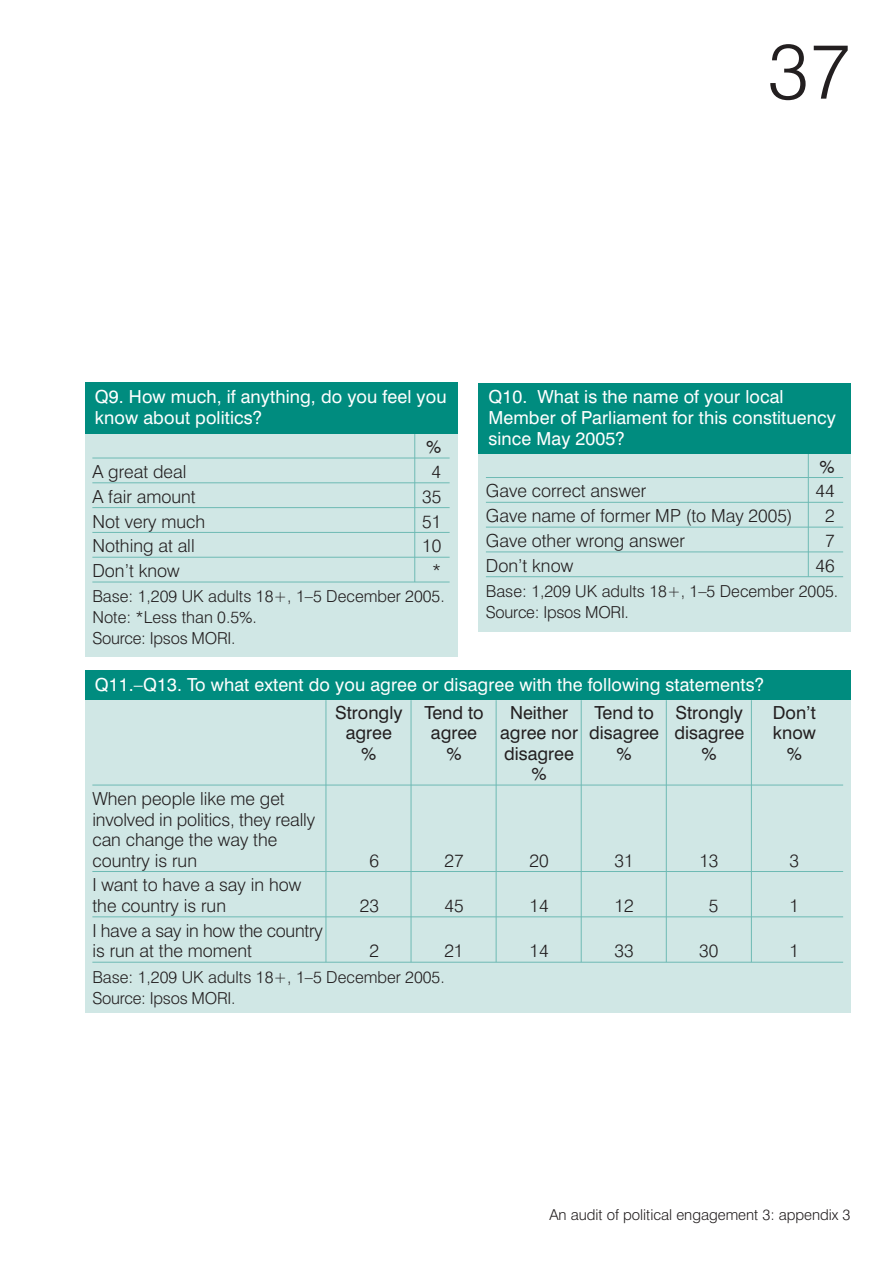
<style>
.page{position:relative;width:893px;height:1263px;background:#fff}
.page>*{position:absolute;margin:0;border:0;box-sizing:border-box;transform-origin:0 0}
.t1{font:300 78px "Swiss 721 BT";color:#231f20}
.t2{font:300 18px/20.5px "Swiss 721 BT";color:#231f20}
.t3{font:18px/21px "Swiss 721 BT";letter-spacing:.005em;color:#fff}
.t4{font:18px "Swiss 721 BT";color:#231f20}
.t5{font:300 16.5px/21px "Swiss 721 BT";color:#231f20}
.t6{font:300 15px "Swiss 721 BT";color:#231f20}
</style>
<div class="page">
<div style="left:85px;top:428px;width:372px;height:229px;background:#d0e7e5"></div>
<hr style="left:92px;top:458px;width:357px;height:1px;background:#6ebab4">
<hr style="left:92px;top:483px;width:357px;height:1px;background:#6ebab4">
<hr style="left:92px;top:507px;width:357px;height:1px;background:#6ebab4">
<hr style="left:92px;top:532px;width:357px;height:1px;background:#6ebab4">
<hr style="left:92px;top:557px;width:357px;height:1px;background:#6ebab4">
<hr style="left:92px;top:582px;width:357px;height:1px;background:#6ebab4">
<hr style="left:414px;top:430px;width:1px;height:152px;background:#6ebab4">
<div style="left:85px;top:383px;width:372px;height:51px;background:#008c7f"></div>
<div style="left:478px;top:448px;width:372px;height:184px;background:#d0e7e5"></div>
<hr style="left:486px;top:477px;width:357px;height:1px;background:#6ebab4">
<hr style="left:486px;top:502px;width:357px;height:1px;background:#6ebab4">
<hr style="left:486px;top:527px;width:357px;height:1px;background:#6ebab4">
<hr style="left:486px;top:552px;width:357px;height:1px;background:#6ebab4">
<hr style="left:486px;top:576px;width:357px;height:1px;background:#6ebab4">
<hr style="left:808px;top:450px;width:1px;height:127px;background:#6ebab4">
<div style="left:478px;top:383px;width:372px;height:70px;background:#008c7f"></div>
<div style="left:85px;top:694px;width:765px;height:319px;background:#d0e7e5"></div>
<hr style="left:92px;top:785px;width:751px;height:1px;background:#6ebab4">
<hr style="left:92px;top:871px;width:751px;height:1px;background:#6ebab4">
<hr style="left:92px;top:917px;width:751px;height:1px;background:#6ebab4">
<hr style="left:92px;top:962px;width:751px;height:1px;background:#6ebab4">
<hr style="left:326px;top:700px;width:1px;height:262px;background:#6ebab4">
<hr style="left:411px;top:700px;width:1px;height:262px;background:#6ebab4">
<hr style="left:496px;top:700px;width:1px;height:262px;background:#6ebab4">
<hr style="left:581px;top:700px;width:1px;height:262px;background:#6ebab4">
<hr style="left:666px;top:700px;width:1px;height:262px;background:#6ebab4">
<hr style="left:751px;top:700px;width:1px;height:262px;background:#6ebab4">
<div style="left:85px;top:670px;width:765px;height:30px;background:#008c7f"></div>
<h1 class="t1" style="left:767px;top:40px;width:85px">37</h1>
<p class="t3" style="left:95px;top:388px;width:353px">Q9. How much, if anything, do you feel you know about politics?</p>
<p class="t4" style="left:426px;top:440px;width:17px">%</p>
<p class="t2" style="left:92px;top:463px;width:95px">A great deal</p>
<p class="t2" style="left:431px;top:463px;width:11px">4</p>
<p class="t2" style="left:92px;top:488px;width:105px">A fair amount</p>
<p class="t2" style="left:422px;top:488px;width:21px">35</p>
<p class="t2" style="left:92px;top:512px;width:114px">Not very much</p>
<p class="t2" style="left:422px;top:512px;width:21px">51</p>
<p class="t2" style="left:92px;top:537px;width:104px">Nothing at all</p>
<p class="t2" style="left:422px;top:537px;width:21px">10</p>
<p class="t2" style="left:92px;top:562px;width:89px">Don’t know</p>
<p class="t2" style="left:432px;top:562px;width:10px">*</p>
<p class="t5" style="left:92px;top:587px;width:354px">Base: 1,209 UK adults 18+, 1–5 December 2005.<br>Note: *Less than 0.5%.<br>Source: Ipsos MORI.</p>
<p class="t3" style="left:488px;top:388px;width:349px">Q10. What is the name of your local<br>Member of Parliament for this constituency since May 2005?</p>
<p class="t4" style="left:819px;top:459px;width:17px">%</p>
<p class="t2" style="left:486px;top:482px;width:162px">Gave correct answer</p>
<p class="t2" style="left:815px;top:482px;width:21px">44</p>
<p class="t2" style="left:486px;top:507px;width:308px">Gave name of former MP (to May 2005)</p>
<p class="t2" style="left:825px;top:507px;width:11px">2</p>
<p class="t2" style="left:486px;top:532px;width:200px">Gave other wrong answer</p>
<p class="t2" style="left:825px;top:532px;width:11px">7</p>
<p class="t2" style="left:486px;top:557px;width:89px">Don’t know</p>
<p class="t2" style="left:815px;top:557px;width:21px">46</p>
<p class="t5" style="left:486px;top:582px;width:354px">Base: 1,209 UK adults 18+, 1–5 December 2005.<br>Source: Ipsos MORI.</p>
<p class="t3" style="left:95px;top:675px;width:670px">Q11.–Q13. To what extent do you agree or disagree with the following statements?</p>
<p class="t2" style="left:92px;top:790px;width:224px">When people like me get involved in politics, they really can change the way the country is run</p>
<p class="t2" style="left:92px;top:876px;width:210px">I want to have a say in how the country is run</p>
<p class="t4" style="left:335px;top:705px;width:150px">Strongly Tend to</p>
<p class="t4" style="left:510px;top:705px;width:59px">Neither</p>
<p class="t4" style="left:594px;top:705px;width:150px">Tend to Strongly</p>
<p class="t4" style="left:772px;top:705px;width:45px">Don’t</p>
<p class="t4" style="left:346px;top:726px;width:48px">agree</p>
<p class="t4" style="left:431px;top:726px;width:48px">agree</p>
<p class="t4" style="left:500px;top:726px;width:245px">agree nor disagree disagree</p>
<p class="t4" style="left:772px;top:726px;width:45px">know</p>
<p class="t4" style="left:361px;top:746px;width:17px">%</p>
<p class="t4" style="left:446px;top:746px;width:17px">%</p>
<p class="t4" style="left:504px;top:746px;width:71px">disagree</p>
<p class="t4" style="left:616px;top:746px;width:17px">%</p>
<p class="t4" style="left:701px;top:746px;width:17px">%</p>
<p class="t4" style="left:786px;top:746px;width:17px">%</p>
<p class="t4" style="left:531px;top:767px;width:17px">%</p>
<p class="t2" style="left:369px;top:851px;width:11px">6</p>
<p class="t2" style="left:444px;top:851px;width:21px">27</p>
<p class="t2" style="left:529px;top:851px;width:21px">20</p>
<p class="t2" style="left:614px;top:851px;width:21px">31</p>
<p class="t2" style="left:699px;top:851px;width:21px">13</p>
<p class="t2" style="left:789px;top:851px;width:11px">3</p>
<p class="t2" style="left:360px;top:897px;width:21px">23</p>
<p class="t2" style="left:444px;top:897px;width:21px">45</p>
<p class="t2" style="left:529px;top:897px;width:21px">14</p>
<p class="t2" style="left:614px;top:897px;width:21px">12</p>
<p class="t2" style="left:709px;top:897px;width:11px">5</p>
<p class="t2" style="left:789px;top:897px;width:11px">1</p>
<p class="t2" style="left:92px;top:922px;width:232px">I have a say in how the country is run at the moment</p>
<p class="t2" style="left:369px;top:942px;width:11px">2</p>
<p class="t2" style="left:444px;top:942px;width:21px">21</p>
<p class="t2" style="left:529px;top:942px;width:21px">14</p>
<p class="t2" style="left:614px;top:942px;width:21px">33</p>
<p class="t2" style="left:699px;top:942px;width:21px">30</p>
<p class="t2" style="left:789px;top:942px;width:11px">1</p>
<p class="t5" style="left:92px;top:968px;width:354px">Base: 1,209 UK adults 18+, 1–5 December 2005.<br>Source: Ipsos MORI.</p>
<p class="t6" style="left:549px;top:1209px;width:303px">An audit of political engagement 3: appendix 3</p>
</div>
